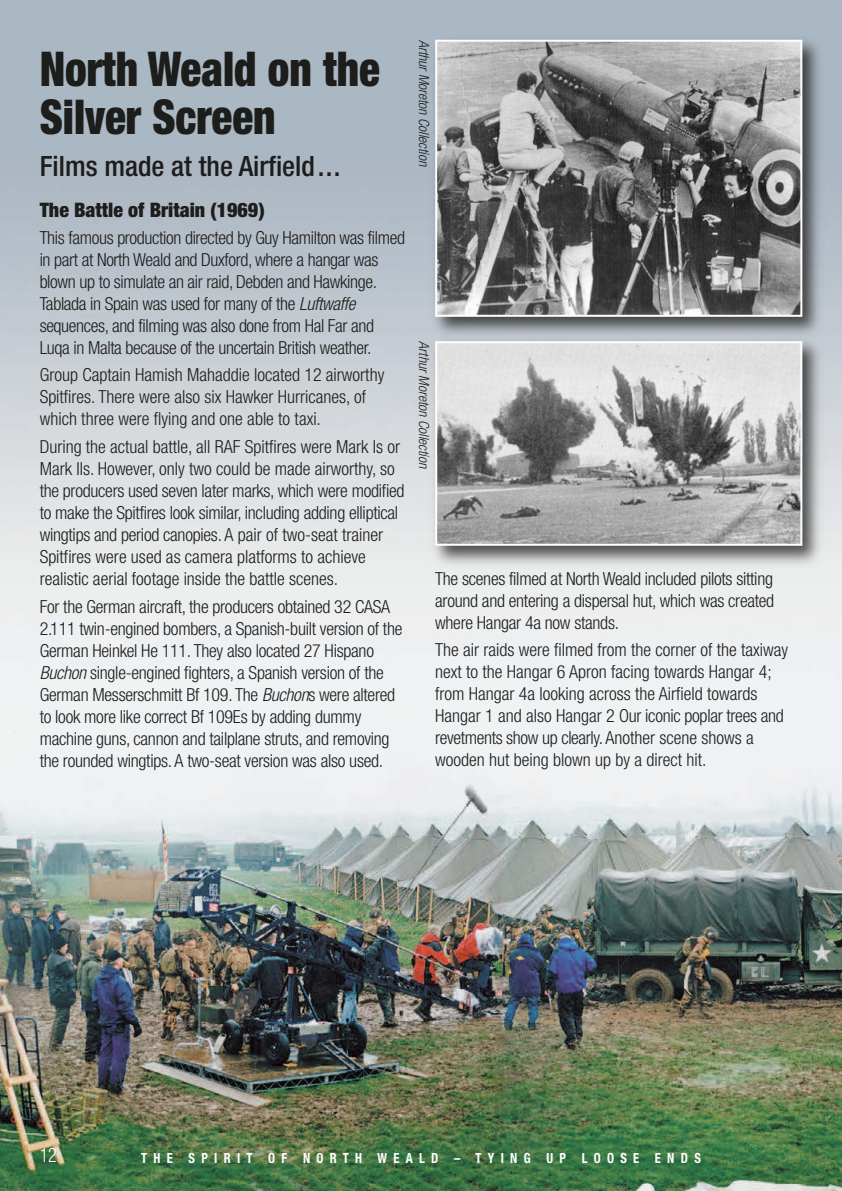
<style>
.page{position:relative;width:842px;height:1191px;background:#fff}
.page>*{position:absolute;margin:0;border:0;box-sizing:border-box;transform-origin:0 0}
.t1{font:900 condensed 48px/48px "Helvetica Neue";color:#1d1d1b;scale:.9 1}
.t2{font:500 condensed 28px "Helvetica Neue";color:#1d1d1b}
.t3{font:900 condensed 20px "Helvetica Neue";color:#1d1d1b}
.t4{font:300 condensed 20px "Helvetica Neue";color:#fff;scale:.9 1}
.t5{font:300 condensed 18px/22px "Helvetica Neue";letter-spacing:-.015em;color:#1d1d1b}
.t6{font:italic 300 condensed 14px "Helvetica Neue";color:#1d1d1b}
.t7{font:700 condensed 14px "Helvetica Neue";letter-spacing:.5em;color:#fff;scale:.9 1}
.s1{font-style:italic}
</style>
<div class="page">
<img style="left:0;top:0;width:842px;height:1191px">
<img style="left:426px;top:343px;width:401px;height:229px">
<img style="left:438px;top:344px;width:361px;height:199px">
<div style="left:435px;top:341px;width:367px;height:205px;border:2px solid #fff"></div>
<img style="left:426px;top:32px;width:401px;height:311px">
<img style="left:438px;top:43px;width:361px;height:271px">
<div style="left:435px;top:40px;width:367px;height:277px;border:2px solid #fff"></div>
<h1 class="t1" style="left:40px;top:50px;width:380px">North Weald on the<br>Silver Screen</h1>
<h3 class="t2" style="left:40px;top:156px;width:302px">Films made at the Airfield...</h3>
<h5 class="t3" style="left:40px;top:203px;width:226px">The Battle of Britain (1969)</h5>
<p class="t5" style="left:40px;top:228px;width:367px">This famous production directed by Guy Hamilton was filmed in part at North Weald and Duxford, where a hangar was blown up to simulate an air raid, Debden and Hawkinge.<br>Tablada in Spain was used for many of the <span class="s1">Luftwaffe </span>sequences, and filming was also done from Hal Far and</p>
<p class="t5" style="left:40px;top:338px;width:333px">Luqa in Malta because of the uncertain British weather.</p>
<p class="t5" style="left:40px;top:365px;width:346px">Group Captain Hamish Mahaddie located 12 airworthy</p>
<p class="t5" style="left:40px;top:387px;width:328px">Spitfires. There were also six Hawker Hurricanes, of</p>
<p class="t5" style="left:40px;top:409px;width:283px">which three were flying and one able to taxi.</p>
<p class="t5" style="left:40px;top:437px;width:362px">During the actual battle, all RAF Spitfires were Mark Is or</p>
<p class="t5" style="left:40px;top:459px;width:357px">Mark IIs. However, only two could be made airworthy, so</p>
<p class="t5" style="left:40px;top:481px;width:366px">the producers used seven later marks, which were modified</p>
<p class="t5" style="left:40px;top:503px;width:360px">to make the Spitfires look similar, including adding elliptical wingtips and period canopies. A pair of two-seat trainer Spitfires were used as camera platforms to achieve realistic aerial footage inside the battle scenes.</p>
<p class="t5" style="left:40px;top:597px;width:352px">For the German aircraft, the producers obtained 32 CASA</p>
<p class="t5" style="left:40px;top:619px;width:364px">2.111 twin-engined bombers, a Spanish-built version of the German Heinkel He 111. They also located 27 Hispano <span class="s1">Buchon</span> single-engined fighters, a Spanish version of the German Messerschmitt Bf 109. The <span class="s1">Buchon</span>s were altered to look more like correct Bf 109Es by adding dummy machine guns, cannon and tailplane struts, and removing the rounded wingtips. A two-seat version was also used.</p>
<p class="t6" style="left:429px;top:40px;width:131px;rotate:90deg">ArthurMoreton Col lection</p>
<p class="t6" style="left:429px;top:341px;width:131px;rotate:90deg">ArthurMoreton Col lection</p>
<p class="t5" style="left:435px;top:569px;width:341px;text-align:justify">The scenes filmed at North Weald included pilots sitting around and entering a dispersal hut, which was created where Hangar 4a now stands.</p>
<p class="t5" style="left:435px;top:640px;width:354px">The air raids were filmed from the corner of the taxiway next to the Hangar 6 Apron facing towards Hangar 4; from Hangar 4a looking across the Airfield towards Hangar 1 and also Hangar 2 Our iconic poplar trees and revetments show up clearly. Another scene shows a wooden hut being blown up by a direct hit.</p>
<p class="t4" style="left:40px;top:1147px;width:20px">12</p>
<p class="t7" style="left:141px;top:1150px;width:623px">THE SPIRIT OF NORTH WEALD – TYING UP LOOSE ENDS</p>
</div>
